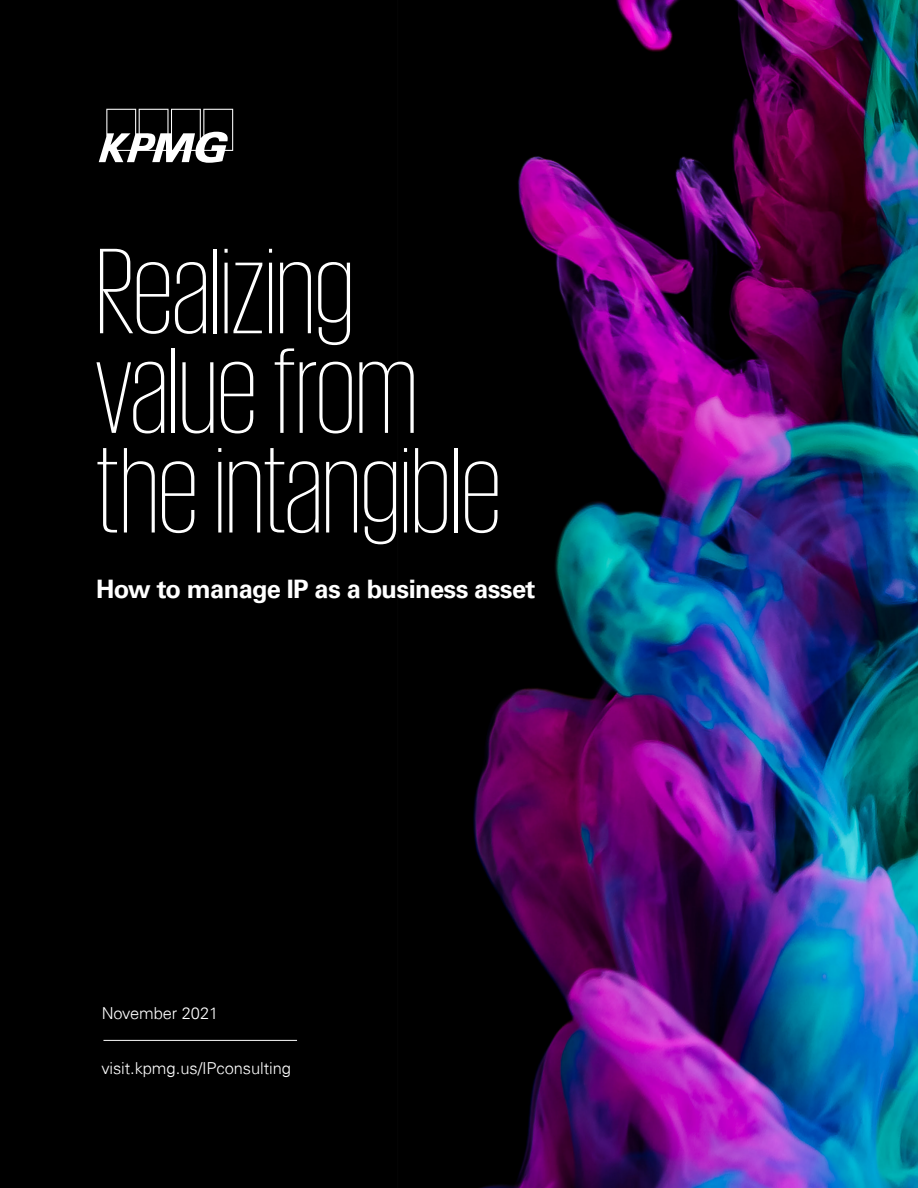
<style>
.page{position:relative;width:918px;height:1188px;background:#fff}
.page>*{position:absolute;margin:0;border:0;box-sizing:border-box;transform-origin:0 0}
.t1{font:200 124.5px/99.6px "KPMG";color:#fff}
.t2{font:700 25.5px "Univers 65";letter-spacing:-.025em;color:#fff}
.t3{font:300 16.5px "Univers 45";letter-spacing:-.005em;color:#fff}
</style>
<div class="page">
<img style="left:0;top:0;width:918px;height:1188px">
<hr style="left:103px;top:1040px;width:194px;height:1px;background:#fff">
<svg style="left:99px;top:109px;width:134px;height:54px"></svg>
<h1 class="t1" style="left:96px;top:239px;width:406px">Realizing value from the intangible</h1>
<h2 class="t2" style="left:96px;top:574px;width:441px">How to manage IP as a business asset</h2>
<p class="t3" style="left:102px;top:1003px;width:118px">November 2021</p>
<p class="t3" style="left:101px;top:1058px;width:191px">visit.kpmg.us/IPconsulting</p>
</div>
